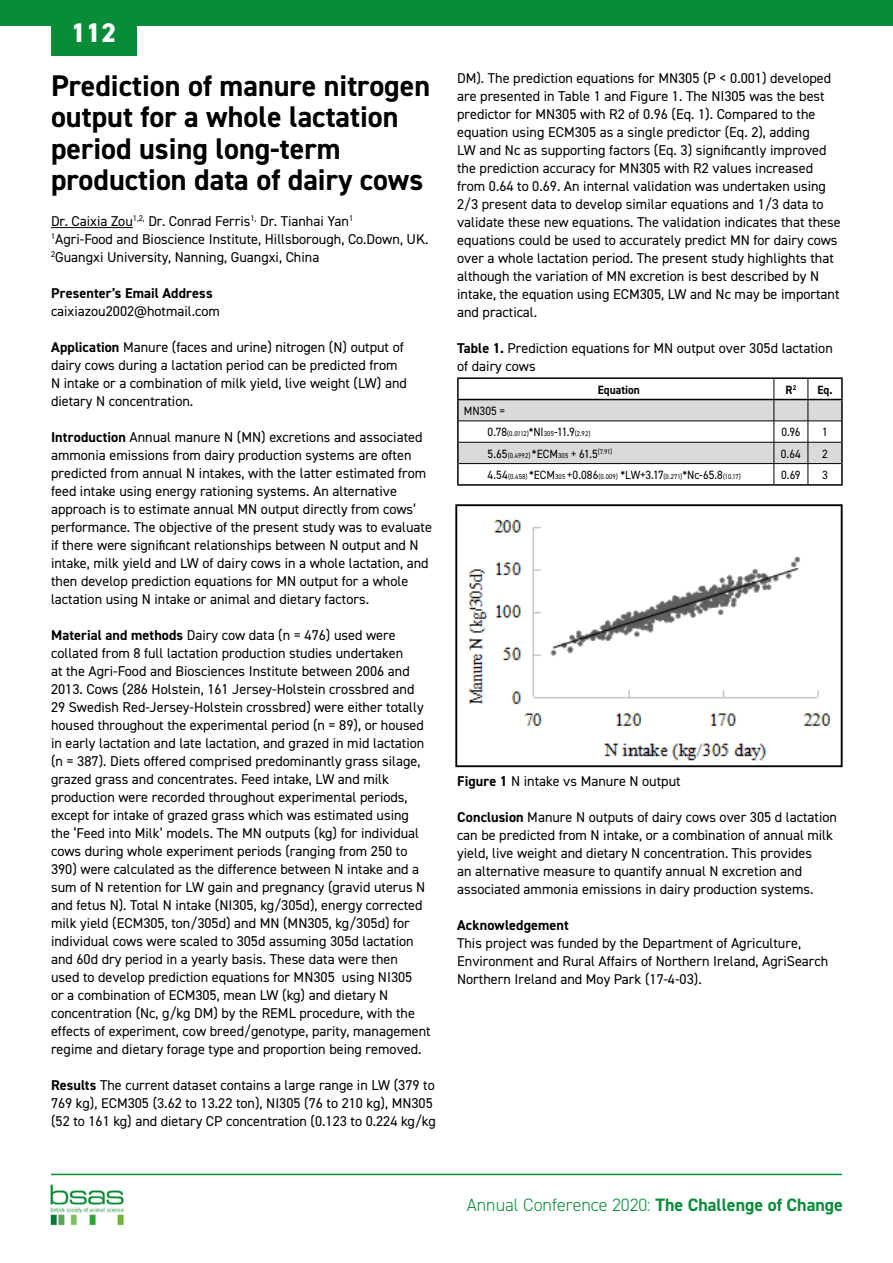
<style>
.page{position:relative;width:893px;height:1263px;background:#fff}
.page>*{position:absolute;margin:0;border:0;box-sizing:border-box;transform-origin:0 0}
.t1{font:700 30px/31.5px "DIN2014";color:#000}
.t2{font:800 27px "DIN2014";color:#fff}
.t3{font:300 18px "DIN2014";color:#098c38}
.t4{font:14.25px/18px "DIN2014";color:#000}
.t5{font:700 14.25px "DIN2014";letter-spacing:.005em;color:#000}
.t6{font:12px "DIN2014";letter-spacing:-.005em;color:#000;scale:.95 1}
.t7{font:700 12px "DIN2014";letter-spacing:.005em;color:#000;scale:.95 1}
.t8{font:7.05px "DIN2014";letter-spacing:.015em;color:#000;scale:.95 1}
.s1{font-weight:700}
.s2{font-size:12px}
</style>
<div class="page">
<img style="left:50px;top:1184px;width:74px;height:42px">
<div style="left:0;top:0;width:893px;height:26px;background:#098c38"></div>
<div style="left:51px;top:4px;width:85px;height:51px;background:#098c38"></div>
<hr style="left:51px;top:1174px;width:791px;height:1px;background:#098c38">
<hr style="left:51px;top:227px;width:82px;height:1px;background:#000">
<hr style="left:457px;top:377px;width:317px;height:2px;background:#000">
<hr style="left:457px;top:379px;width:2px;height:20px;background:#000">
<hr style="left:774px;top:377px;width:34px;height:2px;background:#000">
<hr style="left:808px;top:377px;width:35px;height:2px;background:#000">
<hr style="left:841px;top:379px;width:2px;height:20px;background:#000">
<hr style="left:457px;top:399px;width:317px;height:1px;background:#000">
<hr style="left:457px;top:400px;width:2px;height:21px;background:#000">
<hr style="left:808px;top:399px;width:35px;height:1px;background:#000">
<hr style="left:841px;top:400px;width:2px;height:21px;background:#000">
<hr style="left:457px;top:421px;width:2px;height:21px;background:#000">
<hr style="left:841px;top:421px;width:2px;height:21px;background:#000">
<hr style="left:457px;top:442px;width:2px;height:22px;background:#000">
<hr style="left:841px;top:442px;width:2px;height:22px;background:#000">
<hr style="left:457px;top:464px;width:2px;height:20px;background:#000">
<hr style="left:841px;top:464px;width:2px;height:20px;background:#000">
<hr style="left:457px;top:484px;width:317px;height:2px;background:#000">
<hr style="left:774px;top:484px;width:34px;height:2px;background:#000">
<hr style="left:808px;top:484px;width:35px;height:2px;background:#000">
<svg style="left:458px;top:379px;width:384px;height:105px"></svg>
<img style="left:468px;top:519px;width:364px;height:242px">
<div style="left:455px;top:504px;width:388px;height:263px;border:2px solid #000"></div>
<h2 class="t2" style="left:71px;top:15px;width:47px">112</h2>
<h1 class="t1" style="left:51px;top:69px;width:381px">Prediction of manure nitrogen output for a whole lactation period using long-term production data of dairy cows</h1>
<p class="t4" style="left:51px;top:212px;width:379px">Dr. Caixia Zou<sup>1,2,</sup> Dr. Conrad Ferris<sup>1,</sup> Dr. Tianhai Yan<sup>1<br>1</sup>Agri-Food and Bioscience Institute, Hillsborough, Co.Down, UK.<br><sup>2</sup>Guangxi University, Nanning, Guangxi, China</p>
<p class="t5" style="left:51px;top:284px;width:163px">Presenter’s Email Address</p>
<p class="t4" style="left:51px;top:302px;width:170px">caixiazou2002@hotmail.com</p>
<p class="t4" style="left:51px;top:338px;width:357px"><span class="s1">Application</span> Manure (faces and urine) nitrogen (N) output of dairy cows during a lactation period can be predicted from N intake or a combination of milk yield, live weight (LW) and dietary N concentration.</p>
<p class="t4" style="left:51px;top:428px;width:382px"><span class="s1">Introduction</span> Annual manure N (MN) excretions and associated ammonia emissions from dairy production systems are often predicted from annual N intakes, with the latter estimated from feed intake using energy rationing systems. An alternative approach is to estimate annual MN output directly from cows’ performance. The objective of the present study was to evaluate if there were significant relationships between N output and N intake, milk yield and LW of dairy cows in a whole lactation, and then develop prediction equations for MN output for a whole lactation using N intake or animal and dietary factors.</p>
<p class="t4" style="left:51px;top:626px;width:381px"><span class="s1">Material and methods</span> Dairy cow data (n = 476) used were collated from 8 full lactation production studies undertaken<br>at the Agri-Food and Biosciences Institute between 2006 and 2013. Cows (286 Holstein, 161 Jersey-Holstein crossbred and 29 Swedish Red-Jersey-Holstein crossbred) were either totally housed throughout the experimental period (n = 89), or housed in early lactation and late lactation, and grazed in mid lactation (n = 387). Diets offered comprised predominantly grass silage, grazed grass and concentrates. Feed intake, LW and milk production were recorded throughout experimental periods, except for intake of grazed grass which was estimated using the ‘Feed into Milk’ models. The MN outputs (kg) for individual cows during whole experiment periods (ranging from 250 to 390) were calculated as the difference between N intake and a sum of N retention for LW gain and pregnancy (gravid uterus N and fetus N). Total N intake (NI305, kg/305d), energy corrected milk yield (ECM305, ton/305d) and MN (MN305, kg/305d) for individual cows were scaled to 305d assuming 305d lactation and 60d dry period in a yearly basis. These data were then<br>used to develop prediction equations for MN305 using NI305<br>or a combination of ECM305, mean LW (kg) and dietary N concentration (Nc, g/kg DM) by the REML procedure, with the effects of experiment, cow breed/genotype, parity, management regime and dietary forage type and proportion being removed.</p>
<p class="t4" style="left:51px;top:1076px;width:386px"><span class="s1">Results</span> The current dataset contains a large range in LW (379 to<br>769 kg), ECM305 (3.62 to 13.22 ton), NI305 (76 to 210 kg), MN305 (52 to 161 kg) and dietary CP concentration (0.123 to 0.224 kg/kg</p>
<p class="t4" style="left:457px;top:69px;width:385px">DM). The prediction equations for MN305 (P &lt; 0.001) developed are presented in Table 1 and Figure 1. The NI305 was the best predictor for MN305 with R2 of 0.96 (Eq. 1). Compared to the equation using ECM305 as a single predictor (Eq. 2), adding<br>LW and Nc as supporting factors (Eq. 3) significantly improved the prediction accuracy for MN305 with R2 values increased from 0.64 to 0.69. An internal validation was undertaken using 2/3 present data to develop similar equations and 1/3 data to validate these new equations. The validation indicates that these equations could be used to accurately predict MN for dairy cows over a whole lactation period. The present study highlights that although the variation of MN excretion is best described by N intake, the equation using ECM305, LW and Nc may be important and practical.</p>
<p class="t4" style="left:457px;top:339px;width:377px"><span class="s1">Table 1.</span> Prediction equations for MN output over 305d lactation of dairy cows</p>
<p class="t7" style="left:598px;top:381px;width:46px">Equation</p>
<p class="t7" style="left:785px;top:381px;width:13px">R<sup>2</sup></p>
<p class="t7" style="left:817px;top:381px;width:18px">Eq.</p>
<p class="t6" style="left:464px;top:403px;width:45px">MN305 =</p>
<p class="t8" style="left:488px;top:430px;width:110px"><span class="s2">0.78</span>(0.0112)<span class="s2">*NI</span>305<span class="s2">-11.9</span>(2.92)</p>
<p class="t6" style="left:781px;top:425px;width:21px">0.96</p>
<p class="t6" style="left:822px;top:425px;width:7px">1</p>
<p class="t8" style="left:488px;top:451px;width:133px"><span class="s2">5.65</span>(0.4992) <span class="s2">*ECM</span>305 <span class="s2">+ 61.5</span>(7.91)</p>
<p class="t6" style="left:781px;top:446px;width:23px">0.64</p>
<p class="t6" style="left:822px;top:446px;width:7px">2</p>
<p class="t8" style="left:488px;top:472px;width:268px"><span class="s2">4.54</span>(0.458) <span class="s2">*ECM</span>305 <span class="s2">+0.086</span>(0.009) <span class="s2">*LW+3.17</span>(0.271)<span class="s2">*Nc-65.8</span>(10.17)</p>
<p class="t6" style="left:781px;top:467px;width:22px">0.69</p>
<p class="t6" style="left:822px;top:467px;width:7px">3</p>
<p class="t4" style="left:457px;top:771px;width:225px"><span class="s1">Figure 1</span> N intake vs Manure N output</p>
<p class="t4" style="left:457px;top:807px;width:381px"><span class="s1">Conclusion</span> Manure N outputs of dairy cows over 305 d lactation can be predicted from N intake, or a combination of annual milk yield, live weight and dietary N concentration. This provides<br>an alternative measure to quantify annual N excretion and associated ammonia emissions in dairy production systems.</p>
<p class="t5" style="left:457px;top:915px;width:113px">Acknowledgement</p>
<p class="t4" style="left:457px;top:933px;width:373px">This project was funded by the Department of Agriculture,<br>Environment and Rural Affairs of Northern Ireland, AgriSearch<br>Northern Ireland and Moy Park (17-4-03).</p>
<p class="t3" style="left:467px;top:1194px;width:378px">Annual Conference 2020: <span class="s1">The Challenge of Change</span></p>
</div>
